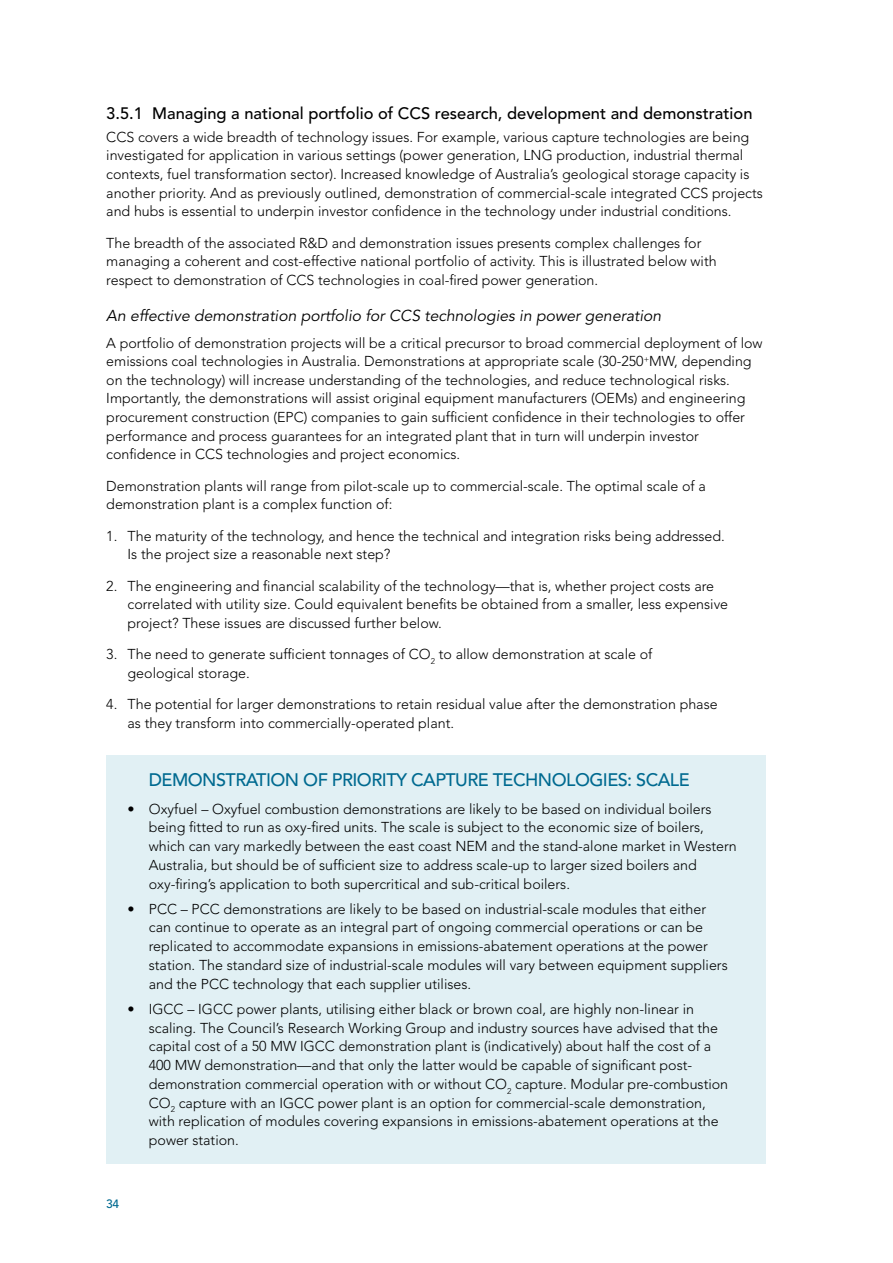
<style>
.page{position:relative;width:893px;height:1263px;background:#fff}
.page>*{position:absolute;margin:0;border:0;box-sizing:border-box;transform-origin:0 0}
.t1{font:500 18px "Avenir";letter-spacing:-.03em;color:#006a90}
.t2{font:500 16.5px "Avenir";color:#000}
.t3{font:italic 15.75px "Avenir";color:#000}
.t4{font:300 14.25px/18.6px "Avenir";color:#000}
.t5{font:500 12px "Avenir";color:#006a90}
</style>
<div class="page">
<div style="left:106px;top:755px;width:659px;height:408px;background:#e1f0f4"></div>
<p class="t2" style="left:106px;top:104px;width:303px">3.5.1 Managing a national portfolio of CCS</p>
<p class="t2" style="left:435px;top:104px;width:319px">research, development and demonstration</p>
<p class="t4" style="left:106px;top:128px;width:658px">CCS covers a wide breadth of technology issues. For example, various capture technologies are being investigated for application in various settings (power generation, LNG production, industrial thermal contexts, fuel transformation sector). Increased knowledge of Australia’s geological storage capacity is another priority. And as previously outlined, demonstration of commercial‑scale integrated CCS projects and hubs is essential to underpin investor confidence in the technology under industrial conditions.</p>
<p class="t4" style="left:106px;top:233px;width:612px">The breadth of the associated R&amp;D and demonstration issues presents complex challenges for managing a coherent and cost-effective national portfolio of activity. This is illustrated below with respect to demonstration of CCS technologies in coal-fired power generation.</p>
<p class="t3" style="left:106px;top:306px;width:556px">An effective demonstration portfolio for CCS technologies in power generation</p>
<p class="t4" style="left:106px;top:333px;width:658px">A portfolio of demonstration projects will be a critical precursor to broad commercial deployment of low emissions coal technologies in Australia. Demonstrations at appropriate scale (30-250<sup>+</sup>MW, depending on the technology) will increase understanding of the technologies, and reduce technological risks.<br>Importantly, the demonstrations will assist original equipment manufacturers (OEMs) and engineering procurement construction (EPC) companies to gain sufficient confidence in their technologies to offer performance and process guarantees for an integrated plant that in turn will underpin investor confidence in CCS technologies and project economics.</p>
<p class="t4" style="left:106px;top:476px;width:601px">Demonstration plants will range from pilot-scale up to commercial-scale. The optimal scale of a demonstration plant is a complex function of:</p>
<p class="t4" style="left:128px;top:526px;width:599px;text-indent:-21px">1. The maturity of the technology, and hence the technical and integration risks being addressed.<br>Is the project size a reasonable next step?</p>
<p class="t4" style="left:128px;top:576px;width:602px;text-indent:-21px">2. The engineering and financial scalability of the technology—that is, whether project costs are correlated with utility size. Could equivalent benefits be obtained from a smaller, less expensive project? These issues are discussed further below.</p>
<p class="t4" style="left:128px;top:645px;width:526px;text-indent:-21px">3. The need to generate sufficient tonnages of CO<sub>2</sub> to allow demonstration at scale of geological storage.</p>
<p class="t4" style="left:128px;top:695px;width:592px;text-indent:-21px">4. The potential for larger demonstrations to retain residual value after the demonstration phase as they transform into commercially-operated plant.</p>
<p class="t1" style="left:149px;top:770px;width:542px">Demonstration of Priority Capture Techn ologies: Scale</p>
<p class="t4" style="left:149px;top:799px;width:589px;text-indent:-21px">• Oxyfuel – Oxyfuel combustion demonstrations are likely to be based on individual boilers being fitted to run as oxy-fired units. The scale is subject to the economic size of boilers, which can vary markedly between the east coast NEM and the stand-alone market in Western Australia, but should be of sufficient size to address scale-up to larger sized boilers and oxy‑firing’s application to both supercritical and sub-critical boilers.</p>
<p class="t4" style="left:149px;top:899px;width:580px;text-indent:-21px">• PCC – PCC demonstrations are likely to be based on industrial-scale modules that either can continue to operate as an integral part of ongoing commercial operations or can be replicated to accommodate expansions in emissions-abatement operations at the power station. The standard size of industrial-scale modules will vary between equipment suppliers and the PCC technology that each supplier utilises.</p>
<p class="t4" style="left:149px;top:999px;width:581px;text-indent:-21px">• IGCC – IGCC power plants, utilising either black or brown coal, are highly non-linear in scaling. The Council’s Research Working Group and industry sources have advised that the capital cost of a 50 MW IGCC demonstration plant is (indicatively) about half the cost of a 400 MW demonstration—and that only the latter would be capable of significant post&shy;demonstration commercial operation with or without CO<sub>2</sub> capture. Modular pre-combustion CO<sub>2</sub> capture with an IGCC power plant is an option for commercial-scale demonstration, with replication of modules covering expansions in emissions-abatement operations at the power station.</p>
<p class="t5" style="left:106px;top:1197px;width:14px">34</p>
</div>
